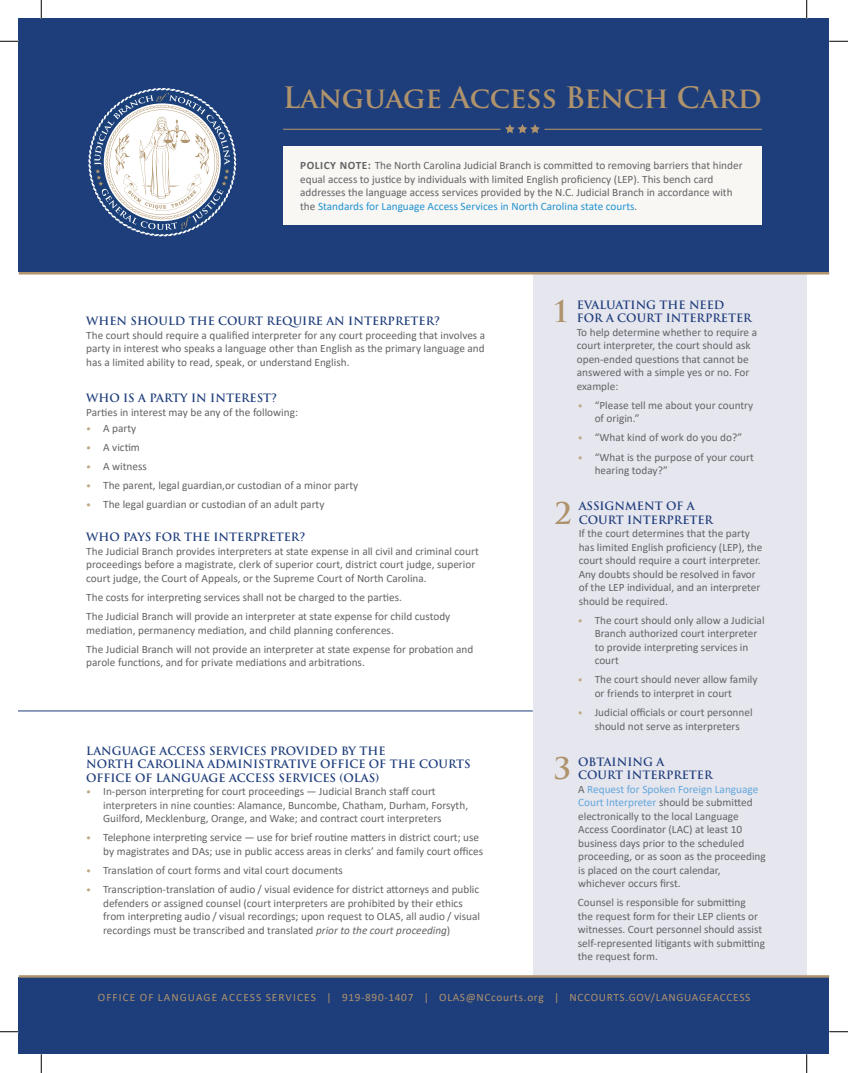
<style>
.page{position:relative;width:848px;height:1073px;background:#fff}
.page>*{position:absolute;margin:0;border:0;box-sizing:border-box;transform-origin:0 0}
.t1{font:700 29.12px "Trajan Pro";color:#ae936c}
.t2{font:700 28.75px "Trajan Pro";letter-spacing:-.01em;color:#ae936c}
.t3{font:11.25px/13.5px "Calibri";color:#636366}
.t4{font:700 11.25px/13.5px "Trajan Pro";color:#1e3d7b}
.t5{font:11.25px "Calibri";letter-spacing:.06em;color:#ae936c}
.s1{font-weight:700}
.s2{color:#2193d1}
.s3{font-family:"Trajan Pro";font-weight:700;color:#1e3d7b}
.s4{font-size:10px;color:#c0a989}
.s5{color:#63a7db}
.s6{font-style:italic}
</style>
<div class="page">
<div style="left:532px;top:254px;width:274px;height:749px;background:#e6e6ef"></div>
<div style="left:19px;top:977px;width:810px;height:77px;background:#1e3d7b"></div>
<hr style="left:19px;top:710px;width:513px;height:1px;background:#1e3d7b">
<div style="left:19px;top:19px;width:810px;height:253px;background:#1e3d7b"></div>
<svg style="left:88px;top:88px;width:149px;height:149px"></svg>
<div style="left:283px;top:146px;width:478px;height:78px;background:#f9f7f4"></div>
<hr style="left:544px;top:129px;width:217px;height:1px;background:#ae936c">
<hr style="left:283px;top:129px;width:217px;height:1px;background:#ae936c">
<svg style="left:505px;top:124px;width:35px;height:9px"></svg>
<hr style="left:19px;top:272px;width:810px;height:2px;background:#ae936c">
<hr style="left:19px;top:975px;width:810px;height:2px;background:#ae936c">
<svg style="left:0;top:40px;width:19px;height:2px"></svg>
<svg style="left:829px;top:40px;width:19px;height:2px"></svg>
<svg style="left:0;top:1030px;width:19px;height:2px"></svg>
<svg style="left:829px;top:1031px;width:19px;height:1px"></svg>
<svg style="left:40px;top:0;width:2px;height:19px"></svg>
<svg style="left:40px;top:1054px;width:2px;height:18px"></svg>
<svg style="left:805px;top:0;width:2px;height:19px"></svg>
<svg style="left:806px;top:1054px;width:1px;height:18px"></svg>
<p class="t2" style="left:283px;top:79px;width:480px">Language Access Bench Card</p>
<p class="t3" style="left:300px;top:158px;width:444px"><span class="s1">POLICY NOTE:</span> The North Carolina Judicial Branch is committed to removing barriers that hinder equal access to justice by individuals with limited English proficiency (LEP). This bench card addresses the language access services provided by the N.C. Judicial Branch in accordance with the <span class="s2">Standards for Language Access Services in North Carolina state courts</span>.</p>
<p class="t1" style="left:552px;top:293px;width:19px">1</p>
<p class="t3" style="left:577px;top:298px;width:182px"><span class="s3">EVALUATING THE NEED<br>FOR A COURT INTERPRETER<br></span>To help determine whether to require a court interpreter, the court should ask open-ended questions that cannot be answered with a simple yes or no. For example:</p>
<p class="t3" style="left:594px;top:398px;width:160px;text-indent:-17px"><span class="s4">•</span> “Please tell me about your country of origin.”</p>
<p class="t3" style="left:578px;top:430px;width:166px"><span class="s4">•</span> “What kind of work do you do?”</p>
<p class="t3" style="left:594px;top:450px;width:161px;text-indent:-17px"><span class="s4">•</span> “What is the purpose of your court hearing today?”</p>
<p class="t1" style="left:554px;top:495px;width:19px">2</p>
<p class="t3" style="left:578px;top:499px;width:185px"><span class="s3">ASSIGNMENT OF A<br>COURT INTERPRETER<br></span>If the court determines that the party has limited English proficiency (LEP), the court should require a court interpreter.<br>Any doubts should be resolved in favor of the LEP individual, and an interpreter should be required.</p>
<p class="t3" style="left:594px;top:613px;width:171px;text-indent:-17px"><span class="s4">•</span> The court should only allow a Judicial<br>Branch authorized court interpreter to provide interpreting services in court</p>
<p class="t3" style="left:594px;top:672px;width:164px;text-indent:-17px"><span class="s4">•</span> The court should never allow family or friends to interpret in court</p>
<p class="t3" style="left:578px;top:705px;width:176px;text-align:center"><span class="s4">•</span> Judicial officials or court personnel should not serve as interpreters</p>
<p class="t1" style="left:553px;top:750px;width:19px">3</p>
<p class="t3" style="left:578px;top:754px;width:189px"><span class="s3">OBTAINING A<br>COURT INTERPRETER<br></span>A <span class="s5">Request for Spoken Foreign Language<br>Court Interpreter</span> should be submitted electronically to the local Language<br>Access Coordinator (LAC) at least 10 business days prior to the scheduled proceeding, or as soon as the proceeding is placed on the court calendar, whichever occurs first.</p>
<p class="t3" style="left:578px;top:895px;width:189px">Counsel is responsible for submitting<br>the request form for their LEP clients or witnesses. Court personnel should assist self-represented litigants with submitting the request form.</p>
<p class="t5" style="left:98px;top:989px;width:654px">OFFICE OF LANGUAGE ACCESS SERVICES | 919-890-1407 | OLAS@NCcourts.org | NCCOURTS.GOV/LANGUAGEACCESS</p>
<p class="t4" style="left:86px;top:315px;width:355px">WHEN SHOULD THE COURT REQUIRE AN INTERPRETER?</p>
<p class="t3" style="left:86px;top:328px;width:400px;text-align:justify">The court should require a qualified interpreter for any court proceeding that involves a party in interest who speaks a language other than English as the primary language and has a limited ability to read, speak, or understand English.</p>
<p class="t4" style="left:86px;top:391px;width:192px">WHO IS A PARTY IN INTEREST?</p>
<p class="t3" style="left:86px;top:405px;width:213px">Parties in interest may be any of the following:</p>
<p class="t3" style="left:86px;top:421px;width:52px"><span class="s4">•</span> A party</p>
<p class="t3" style="left:86px;top:440px;width:55px"><span class="s4">•</span> A victim</p>
<p class="t3" style="left:86px;top:459px;width:62px"><span class="s4">•</span> A witness</p>
<p class="t3" style="left:86px;top:478px;width:273px"><span class="s4">•</span> The parent, legal guardian,or custodian of a minor party</p>
<p class="t3" style="left:86px;top:497px;width:240px"><span class="s4">•</span> The legal guardian or custodian of an adult party</p>
<p class="t4" style="left:86px;top:530px;width:221px">WHO PAYS FOR THE INTERPRETER?</p>
<p class="t3" style="left:86px;top:544px;width:394px">The Judicial Branch provides interpreters at state expense in all civil and criminal court proceedings before a magistrate, clerk of superior court, district court judge, superior court judge, the Court of Appeals, or the Supreme Court of North Carolina.</p>
<p class="t3" style="left:86px;top:590px;width:317px">The costs for interpreting services shall not be charged to the parties.</p>
<p class="t3" style="left:86px;top:609px;width:365px">The Judicial Branch will provide an interpreter at state expense for child custody mediation, permanency mediation, and child planning conferences.</p>
<p class="t3" style="left:86px;top:642px;width:388px">The Judicial Branch will not provide an interpreter at state expense for probation and parole functions, and for private mediations and arbitrations.</p>
<p class="t4" style="left:86px;top:744px;width:386px">LANGUAGE ACCESS SERVICES PROVIDED BY THE<br>NORTH CAROLINA ADMINISTRATIVE OFFICE OF THE COURTS<br>OFFICE OF LANGUAGE ACCESS SERVICES (OLAS)</p>
<p class="t3" style="left:103px;top:784px;width:366px;text-indent:-17px"><span class="s4">•</span> In-person interpreting for court proceedings — Judicial Branch staff court interpreters in nine counties: Alamance, Buncombe, Chatham, Durham, Forsyth,<br>Guilford, Mecklenburg, Orange, and Wake; and contract court interpreters</p>
<p class="t3" style="left:103px;top:830px;width:381px;text-indent:-17px"><span class="s4">•</span> Telephone interpreting service — use for brief routine matters in district court; use by magistrates and DAs; use in public access areas in clerks’ and family court offices</p>
<p class="t3" style="left:86px;top:863px;width:258px"><span class="s4">•</span> Translation of court forms and vital court documents</p>
<p class="t3" style="left:103px;top:882px;width:378px;text-indent:-17px"><span class="s4">•</span> Transcription-translation of audio / visual evidence for district attorneys and public defenders or assigned counsel (court interpreters are prohibited by their ethics from interpreting audio / visual recordings; upon request to OLAS, all audio / visual recordings must be transcribed and translated <span class="s6">prior to the court proceeding</span>)</p>
</div>
